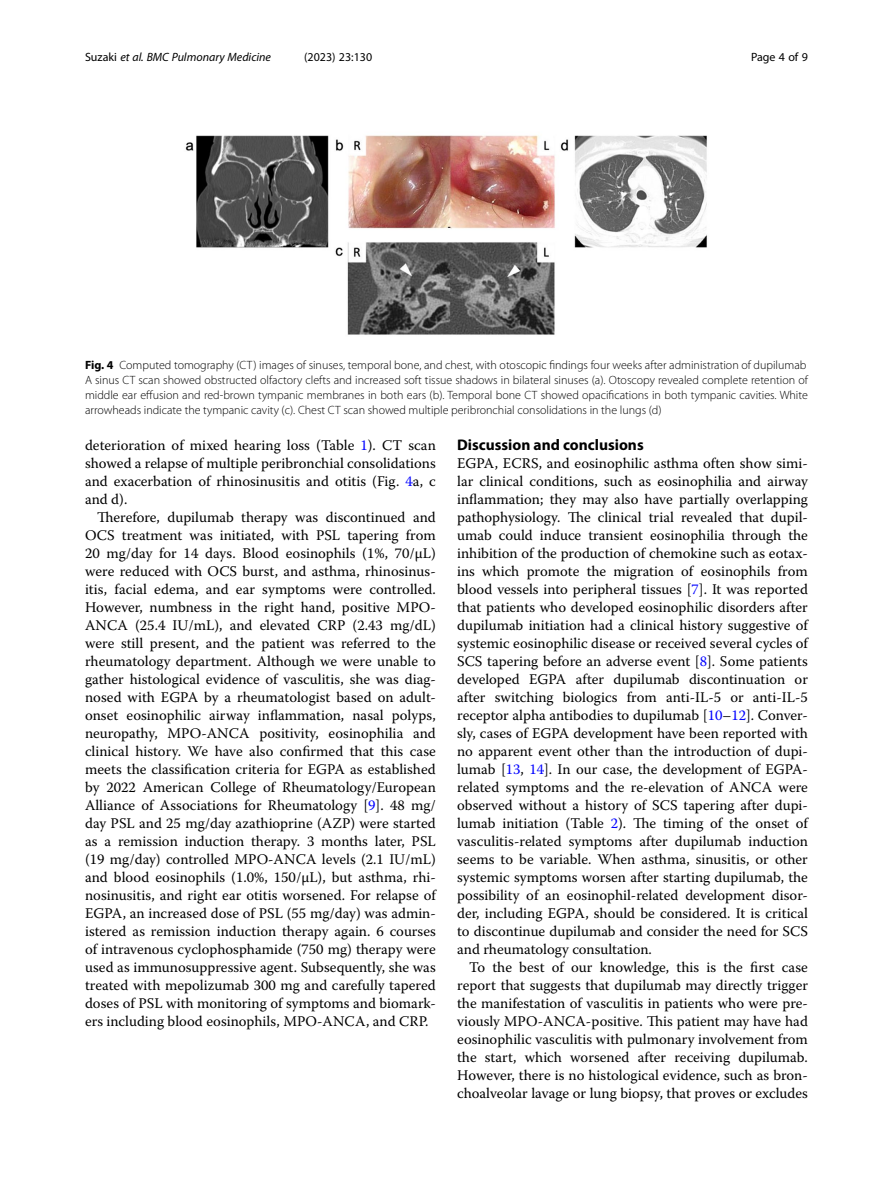
<style>
.page{position:relative;width:893px;height:1191px;background:#fff}
.page>*{position:absolute;margin:0;border:0;box-sizing:border-box;transform-origin:0 0}
.Head_1{font:700 15.45px "Myriad Pro";color:#000}
.Body_Text_Indent{font:14.7px/18px "Warnock Pro";color:#000;text-align:justify}
.Body_Text{font:14.7px/18px "Warnock Pro";color:#000;text-align:justify}
.Figure_Caption{font:300 12px/15px "Myriad Pro";color:#000;text-align:justify}
.t1{font:italic 12px "Myriad Pro";color:#000}
.t2{font:12px "Myriad Pro";color:#000}
.s1{font-style:normal}
.s2{font-weight:700}
.s3{color:#00f}
</style>
<div class="page">
<img style="left:185px;top:135px;width:522px;height:200px">
<p class="t1" style="left:85px;top:50px;width:188px"><span class="s1">Suzaki</span> et al. BMC Pulmonary Medicine</p>
<p class="t2" style="left:304px;top:50px;width:70px">(2023) 23:130</p>
<p class="t2" style="left:751px;top:50px;width:58px">Page 4 of 9</p>
<p class="Figure_Caption" style="left:85px;top:357px;width:723px"><span class="s2">Fig. 4</span> Computed tomography (CT) images of sinuses, temporal bone, and chest, with otoscopic findings four weeks after administration of dupilumab</p>
<p class="Figure_Caption" style="left:85px;top:372px;width:724px">A sinus CT scan showed obstructed olfactory clefts and increased soft tissue shadows in bilateral sinuses (a). Otoscopy revealed complete retention of middle ear effusion and red-brown tympanic membranes in both ears (b). Temporal bone CT showed opacifications in both tympanic cavities. White arrowheads indicate the tympanic cavity (c). Chest CT scan showed multiple peribronchial consolidations in the lungs (d)</p>
<p class="Body_Text_Indent" style="left:85px;top:436px;width:352px">deterioration of mixed hearing loss (Table <span class="s3">1</span>). CT scan showed a relapse of multiple peribronchial consolidations and exacerbation of rhinosinusitis and otitis (Fig. <span class="s3">4</span>a, c and d).</p>
<p class="Body_Text_Indent" style="left:85px;top:508px;width:352px;text-indent:12px">Therefore, dupilumab therapy was discontinued and OCS treatment was initiated, with PSL tapering from 20 mg/day for 14 days. Blood eosinophils (1%, 70/µL) were reduced with OCS burst, and asthma, rhinosinus&shy;itis, facial edema, and ear symptoms were controlled.<br>However, numbness in the right hand, positive MPO-ANCA (25.4 IU/mL), and elevated CRP (2.43 mg/dL) were still present, and the patient was referred to the rheumatology department. Although we were unable to gather histological evidence of vasculitis, she was diag&shy;nosed with EGPA by a rheumatologist based on adult&shy;onset eosinophilic airway inflammation, nasal polyps, neuropathy, MPO-ANCA positivity, eosinophilia and clinical history. We have also confirmed that this case meets the classification criteria for EGPA as established by 2022 American College of Rheumatology/European Alliance of Associations for Rheumatology [<span class="s3">9</span>]. 48 mg/ day PSL and 25 mg/day azathioprine (AZP) were started as a remission induction therapy. 3 months later, PSL (19 mg/day) controlled MPO-ANCA levels (2.1 IU/mL) and blood eosinophils (1.0%, 150/µL), but asthma, rhi&shy;nosinusitis, and right ear otitis worsened. For relapse of EGPA, an increased dose of PSL (55 mg/day) was admin&shy;istered as remission induction therapy again. 6 courses of intravenous cyclophosphamide (750 mg) therapy were used as immunosuppressive agent. Subsequently, she was treated with mepolizumab 300 mg and carefully tapered doses of PSL with monitoring of symptoms and biomark&shy;ers including blood eosinophils, MPO-ANCA, and CRP.</p>
<p class="Head_1" style="left:457px;top:435px;width:188px">Discussion and conclusions</p>
<p class="Body_Text" style="left:457px;top:454px;width:352px">EGPA, ECRS, and eosinophilic asthma often show simi&shy;lar clinical conditions, such as eosinophilia and airway inflammation; they may also have partially overlapping pathophysiology. The clinical trial revealed that dupil&shy;umab could induce transient eosinophilia through the inhibition of the production of chemokine such as eotax&shy;ins which promote the migration of eosinophils from blood vessels into peripheral tissues [<span class="s3">7</span>]. It was reported that patients who developed eosinophilic disorders after dupilumab initiation had a clinical history suggestive of systemic eosinophilic disease or received several cycles of SCS tapering before an adverse event [<span class="s3">8</span>]. Some patients developed EGPA after dupilumab discontinuation or after switching biologics from anti-IL-5 or anti-IL-5 receptor alpha antibodies to dupilumab [<span class="s3">10</span>–<span class="s3">12</span>]. Conver&shy;sly, cases of EGPA development have been reported with no apparent event other than the introduction of dupi&shy;lumab [<span class="s3">13</span>, <span class="s3">14</span>]. In our case, the development of EGPA&shy;related symptoms and the re-elevation of ANCA were observed without a history of SCS tapering after dupi&shy;lumab initiation (Table <span class="s3">2</span>). The timing of the onset of vasculitis-related symptoms after dupilumab induction seems to be variable. When asthma, sinusitis, or other systemic symptoms worsen after starting dupilumab, the possibility of an eosinophil-related development disor&shy;der, including EGPA, should be considered. It is critical to discontinue dupilumab and consider the need for SCS and rheumatology consultation.</p>
<p class="Body_Text_Indent" style="left:457px;top:958px;width:352px;text-indent:12px">To the best of our knowledge, this is the first case report that suggests that dupilumab may directly trigger the manifestation of vasculitis in patients who were pre&shy;viously MPO-ANCA-positive. This patient may have had eosinophilic vasculitis with pulmonary involvement from the start, which worsened after receiving dupilumab.<br>However, there is no histological evidence, such as bron&shy;choalveolar lavage or lung biopsy, that proves or excludes</p>
</div>
